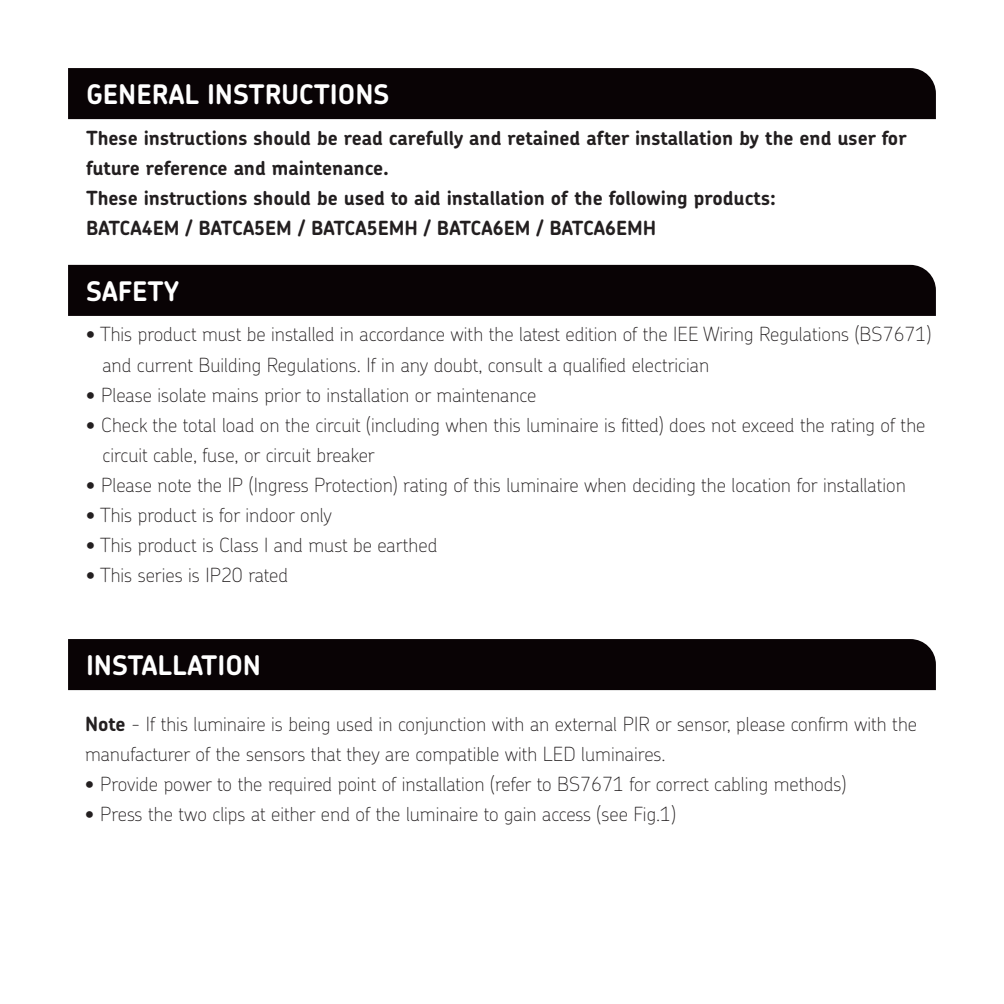
<style>
.page{position:relative;width:1004px;height:1004px;background:#fff}
.page>*{position:absolute;margin:0;border:0;box-sizing:border-box;transform-origin:0 0}
.t1{font:700 27px "Chevin Pro";color:#fff}
.t2{font:100 19.5px/30px "Chevin Pro";color:#231f20}
.t3{font:700 19.5px/30px "Chevin Pro";color:#231f20}
.s1{font-weight:500}
.s2{font-weight:700}
</style>
<div class="page">
<div style="left:68px;top:68px;width:867px;height:51px;background:#090305"></div>
<div style="left:68px;top:265px;width:867px;height:51px;background:#090305"></div>
<div style="left:68px;top:639px;width:867px;height:51px;background:#090305"></div>
<h1 class="t1" style="left:86px;top:76px;width:305px">GENERAL INSTRUCTIONS</h1>
<p class="t3" style="left:86px;top:123px;width:822px">These instructions should be read carefully and retained after installation by the end user for future reference and maintenance.<br>These instructions should be used to aid installation of the following products:<br>BATCA4EM / BATCA5EM / BATCA5EMH / BATCA6EM / BATCA6EMH</p>
<h1 class="t1" style="left:86px;top:273px;width:94px">SAFETY</h1>
<p class="t2" style="left:102px;top:319px;width:830px;text-indent:-16px"><span class="s1">•</span> This product must be installed in accordance with the latest edition of the IEE Wiring Regulations (BS7671) and current Building Regulations. If in any doubt, consult a qualified electrician</p>
<p class="t2" style="left:86px;top:379px;width:452px"><span class="s1">•</span> Please isolate mains prior to installation or maintenance</p>
<p class="t2" style="left:102px;top:409px;width:824px;text-indent:-16px"><span class="s1">•</span> Check the total load on the circuit (including when this luminaire is fitted) does not exceed the rating of the circuit cable, fuse, or circuit breaker</p>
<p class="t2" style="left:86px;top:469px;width:821px"><span class="s1">•</span> Please note the IP (Ingress Protection) rating of this luminaire when deciding the location for installation</p>
<p class="t2" style="left:86px;top:499px;width:247px"><span class="s1">•</span> This product is for indoor only</p>
<p class="t2" style="left:86px;top:529px;width:353px"><span class="s1">•</span> This product is Class I and must be earthed</p>
<p class="t2" style="left:86px;top:559px;width:203px"><span class="s1">•</span> This series is IP20 rated</p>
<h1 class="t1" style="left:86px;top:647px;width:176px">INSTALLATION</h1>
<p class="t2" style="left:85px;top:708px;width:833px"><span class="s2">Note</span> - If this luminaire is being used in conjunction with an external PIR or sensor, please confirm with the manufacturer of the sensors that they are compatible with LED luminaires.</p>
<p class="t2" style="left:85px;top:768px;width:762px"><span class="s1">•</span> Provide power to the required point of installation (refer to BS7671 for correct cabling methods)</p>
<p class="t2" style="left:85px;top:798px;width:592px"><span class="s1">•</span> Press the two clips at either end of the luminaire to gain access (see Fig.1)</p>
</div>
